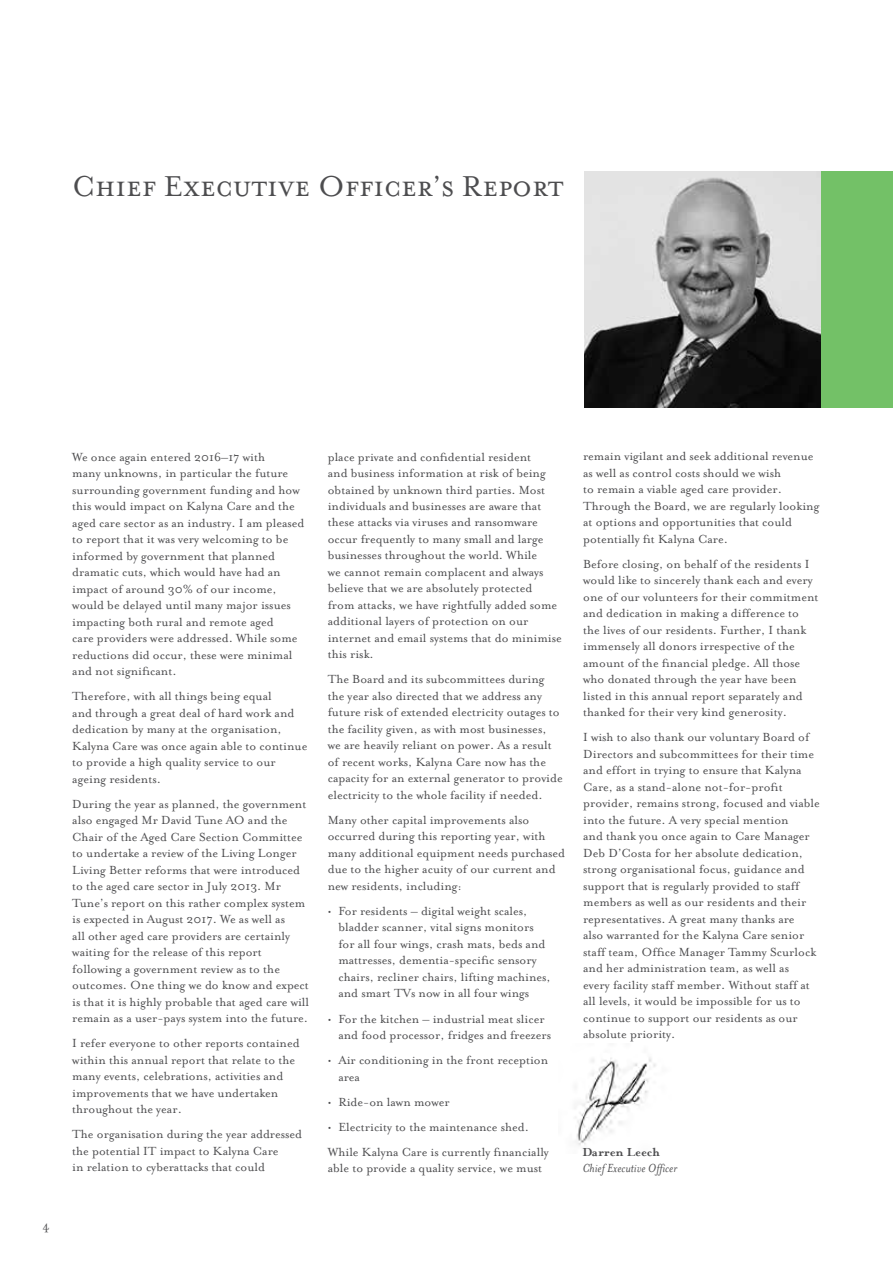
<style>
.page{position:relative;width:893px;height:1263px;background:#fff}
.page>*{position:absolute;margin:0;border:0;box-sizing:border-box;transform-origin:0 0}
.t1{font:33px "Mrs Eaves Small Caps";color:#4d4d4f}
.t2{font:13.5px/16.5px "Mrs Eaves Roman";color:#4d4d4f}
.t3{font:italic 13.5px "Mrs Eaves";color:#4d4d4f}
.t4{font:700 13.5px "Mrs Eaves";color:#4d4d4f}
</style>
<div class="page">
<img style="left:575px;top:1057px;width:81px;height:89px">
<div style="left:821px;top:171px;width:72px;height:236px;background:#73c167"></div>
<img style="left:585px;top:171px;width:236px;height:236px">
<h1 class="t1" style="left:72px;top:169px;width:493px">Chief Executive Officer’s Report</h1>
<p class="t2" style="left:43px;top:1218px;width:9px">4</p>
<p class="t2" style="left:72px;top:448px;width:234px">We once again entered 2016–17 with<br>many unknowns, in particular the future surrounding government funding and how this would impact on Kalyna Care and the aged care sector as an industry. I am pleased to report that it was very welcoming to be informed by government that planned dramatic cuts, which would have had an impact of around 30% of our income, would be delayed until many major issues impacting both rural and remote aged<br>care providers were addressed. While some reductions did occur, these were minimal and not significant.</p>
<p class="t2" style="left:72px;top:688px;width:237px">Therefore, with all things being equal<br>and through a great deal of hard work and dedication by many at the organisation, Kalyna Care was once again able to continue to provide a high quality service to our ageing residents.</p>
<p class="t2" style="left:72px;top:795px;width:238px">During the year as planned, the government also engaged Mr David Tune AO and the Chair of the Aged Care Section Committee to undertake a review of the Living Longer Living Better reforms that were introduced to the aged care sector in July 2013. Mr Tune’s report on this rather complex system is expected in August 2017. We as well as<br>all other aged care providers are certainly waiting for the release of this report following a government review as to the outcomes. One thing we do know and expect is that it is highly probable that aged care will remain as a user-pays system into the future.</p>
<p class="t2" style="left:72px;top:1035px;width:229px">I refer everyone to other reports contained within this annual report that relate to the many events, celebrations, activities and improvements that we have undertaken throughout the year.</p>
<p class="t2" style="left:72px;top:1126px;width:231px">The organisation during the year addressed the potential IT impact to Kalyna Care<br>in relation to cyberattacks that could</p>
<p class="t2" style="left:328px;top:448px;width:236px">place private and confidential resident<br>and business information at risk of being obtained by unknown third parties. Most individuals and businesses are aware that these attacks via viruses and ransomware occur frequently to many small and large businesses throughout the world. While<br>we cannot remain complacent and always believe that we are absolutely protected from attacks, we have rightfully added some additional layers of protection on our internet and email systems that do minimise this risk.</p>
<p class="t2" style="left:328px;top:671px;width:237px">The Board and its subcommittees during the year also directed that we address any future risk of extended electricity outages to the facility given, as with most businesses, we are heavily reliant on power. As a result of recent works, Kalyna Care now has the capacity for an external generator to provide electricity to the whole facility if needed.</p>
<p class="t2" style="left:328px;top:812px;width:239px">Many other capital improvements also occurred during this reporting year, with many additional equipment needs purchased due to the higher acuity of our current and new residents, including:</p>
<p class="t2" style="left:338px;top:903px;width:214px;text-indent:-11px">• For residents – digital weight scales, bladder scanner, vital signs monitors for all four wings, crash mats, beds and mattresses, dementia-specific sensory chairs, recliner chairs, lifting machines, and smart TVs now in all four wings</p>
<p class="t2" style="left:338px;top:1010px;width:214px;text-indent:-11px">• For the kitchen – industrial meat slicer and food processor, fridges and freezers</p>
<p class="t2" style="left:338px;top:1052px;width:211px;text-indent:-11px">• Air conditioning in the front reception area</p>
<p class="t2" style="left:328px;top:1093px;width:124px">• Ride-on lawn mower</p>
<p class="t2" style="left:328px;top:1114px;width:223px;line-height:25px">• Electricity to the maintenance shed.<br>While Kalyna Care is currently financially</p>
<p class="t2" style="left:328px;top:1160px;width:216px">able to provide a quality service, we must</p>
<p class="t2" style="left:583px;top:448px;width:238px">remain vigilant and seek additional revenue as well as control costs should we wish<br>to remain a viable aged care provider.<br>Through the Board, we are regularly looking at options and opportunities that could potentially fit Kalyna Care.</p>
<p class="t2" style="left:583px;top:556px;width:237px">Before closing, on behalf of the residents I would like to sincerely thank each and every one of our volunteers for their commitment and dedication in making a difference to the lives of our residents. Further, I thank immensely all donors irrespective of the amount of the financial pledge. All those who donated through the year have been listed in this annual report separately and thanked for their very kind generosity.</p>
<p class="t2" style="left:583px;top:729px;width:238px">I wish to also thank our voluntary Board of Directors and subcommittees for their time and effort in trying to ensure that Kalyna Care, as a stand-alone not-for-profit provider, remains strong, focused and viable into the future. A very special mention<br>and thank you once again to Care Manager Deb D’Costa for her absolute dedication, strong organisational focus, guidance and support that is regularly provided to staff members as well as our residents and their representatives. A great many thanks are<br>also warranted for the Kalyna Care senior staff team, Office Manager Tammy Scurlock and her administration team, as well as<br>every facility staff member. Without staff at all levels, it would be impossible for us to continue to support our residents as our absolute priority.</p>
<p class="t4" style="left:582px;top:1144px;width:79px">Darren Leech</p>
<p class="t3" style="left:582px;top:1161px;width:96px">Chief Executive Officer</p>
</div>
